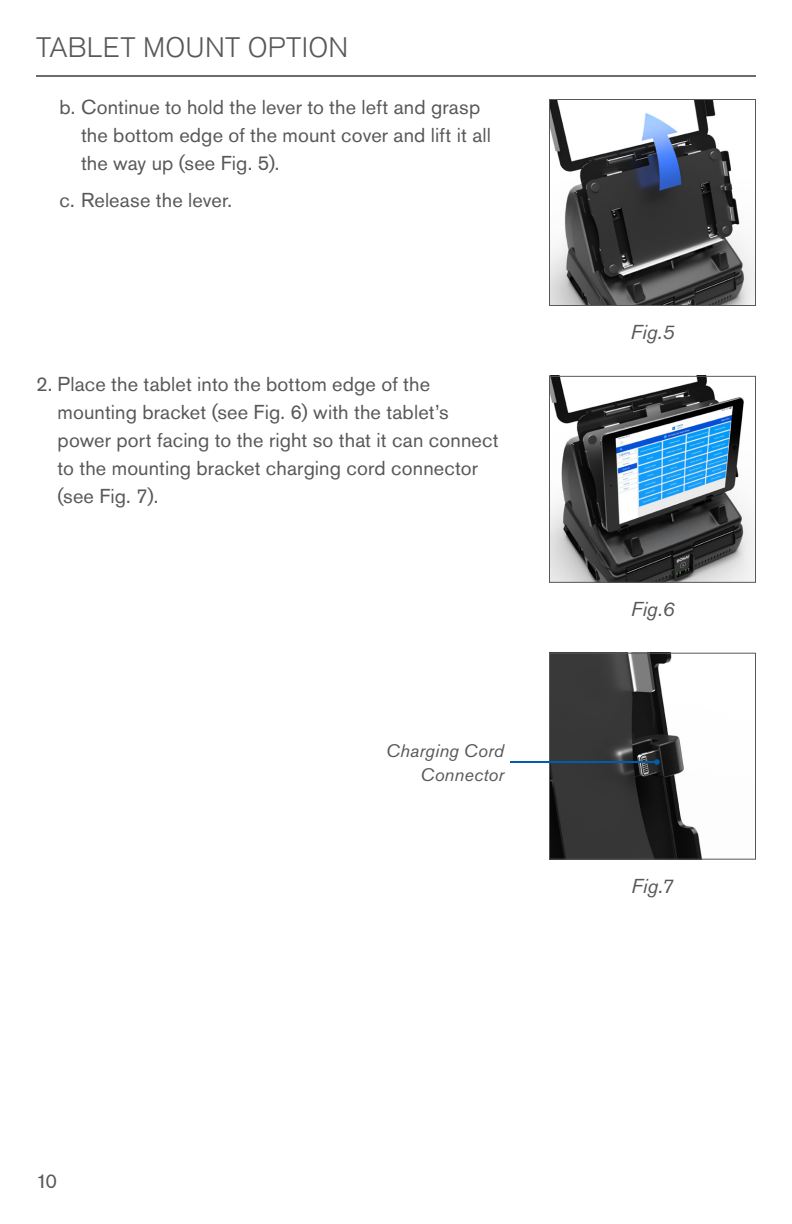
<style>
.page{position:relative;width:792px;height:1224px;background:#fff}
.page>*{position:absolute;margin:0;border:0;box-sizing:border-box;transform-origin:0 0}
.t1{font:300 28px "Akzidenz Grotesk Pro";letter-spacing:.01em;color:#57585a}
.t2{font:20px/28px "Akzidenz Grotesk Pro";letter-spacing:.005em;color:#57585a}
.List-1{font:italic 20px "Akzidenz Grotesk Pro";letter-spacing:.005em;color:#57585a}
.t3{font:italic 18px/24px "Akzidenz Grotesk Pro";letter-spacing:.01em;color:#57585a;text-align:right}
</style>
<div class="page">
<hr style="left:36px;top:75px;width:720px;height:2px;background:#6c6d70">
<img style="left:551px;top:101px;width:203px;height:203px">
<div style="left:549px;top:99px;width:207px;height:207px;border:1px solid #57585a"></div>
<img style="left:551px;top:378px;width:203px;height:203px">
<div style="left:549px;top:376px;width:207px;height:207px;border:1px solid #57585a"></div>
<img style="left:551px;top:655px;width:151px;height:203px">
<div style="left:549px;top:653px;width:207px;height:207px;border:1px solid #57585a"></div>
<hr style="left:510px;top:761px;width:147px;height:2px;background:#015dab">
<svg style="left:654px;top:759px;width:6px;height:6px"></svg>
<p class="t1" style="left:36px;top:29px;width:314px">TABLET MOUNT OPTION</p>
<p class="t2" style="left:81px;top:93px;width:412px;text-indent:-22px">b. Continue to hold the lever to the left and grasp the bottom edge of the mount cover and lift it all the way up (see Fig. 5).</p>
<p class="t2" style="left:59px;top:186px;width:172px">c. Release the lever.</p>
<p class="t2" style="left:58px;top:370px;width:443px;text-indent:-22px">2. Place the tablet into the bottom edge of the mounting bracket (see Fig. 6) with the tablet’s power port facing to the right so that it can connect to the mounting bracket charging cord connector (see Fig. 7).</p>
<p class="t2" style="left:36px;top:1167px;width:23px">10</p>
<p class="t3" style="left:386px;top:738px;width:119px">Charging Cord<br>Connector</p>
<p class="List-1" style="left:631px;top:319px;width:45px">Fig.5</p>
<p class="List-1" style="left:631px;top:596px;width:45px">Fig.6</p>
<p class="List-1" style="left:631px;top:873px;width:44px">Fig.7</p>
</div>
